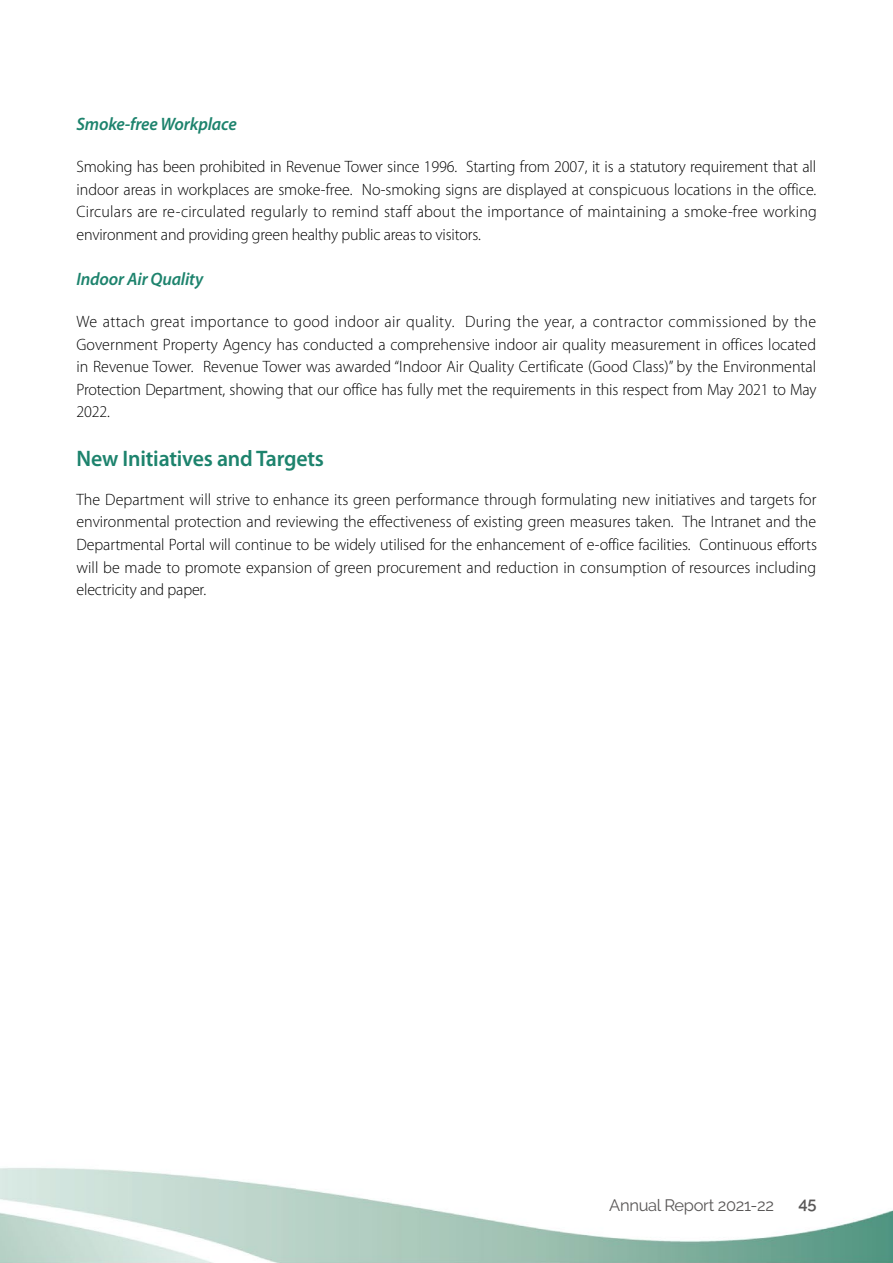
<style>
.page{position:relative;width:893px;height:1263px;background:#fff}
.page>*{position:absolute;margin:0;border:0;box-sizing:border-box;transform-origin:0 0}
.t1{font:600 22.5px "Myriad Pro";letter-spacing:-.01em;color:#1d836d}
.t2{font:italic 600 18px "Myriad Pro";letter-spacing:-.01em;color:#1d836d}
.t3{font:300 16.5px/22.5px "Myriad Pro";letter-spacing:-.01em;color:#000;text-align:justify}
.t4{font:16.5px "Raleway";letter-spacing:-.02em;color:#595757}
.t5{font:600 16.5px "Raleway";color:#595757}
</style>
<div class="page">
<img style="left:0;top:1168px;width:893px;height:95px">
<p class="t2" style="left:77px;top:114px;width:162px">Smoke-free Workplace</p>
<p class="t3" style="left:77px;top:156px;width:742px">Smoking has been prohibited in Revenue Tower since 1996. Starting from 2007, it is a statutory requirement that all indoor areas in workplaces are smoke-free. No-smoking signs are displayed at conspicuous locations in the office.<br>Circulars are re-circulated regularly to remind staff about the importance of maintaining a smoke-free working environment and providing green healthy public areas to visitors.</p>
<p class="t2" style="left:77px;top:269px;width:128px">Indoor Air Quality</p>
<p class="t3" style="left:77px;top:311px;width:741px">We attach great importance to good indoor air quality. During the year, a contractor commissioned by the Government Property Agency has conducted a comprehensive indoor air quality measurement in offices located in Revenue Tower. Revenue Tower was awarded “Indoor Air Quality Certificate (Good Class)” by the Environmental Protection Department, showing that our office has fully met the requirements in this respect from May 2021 to May 2022.</p>
<h1 class="t1" style="left:77px;top:446px;width:249px">New Initiatives and Targets</h1>
<p class="t3" style="left:77px;top:488px;width:742px">The Department will strive to enhance its green performance through formulating new initiatives and targets for environmental protection and reviewing the effectiveness of existing green measures taken. The Intranet and the Departmental Portal will continue to be widely utilised for the enhancement of e-office facilities. Continuous efforts will be made to promote expansion of green procurement and reduction in consumption of resources including electricity and paper.</p>
<p class="t4" style="left:609px;top:1196px;width:166px">Annual Report 2021-22</p>
<p class="t5" style="left:798px;top:1194px;width:20px">45</p>
</div>
